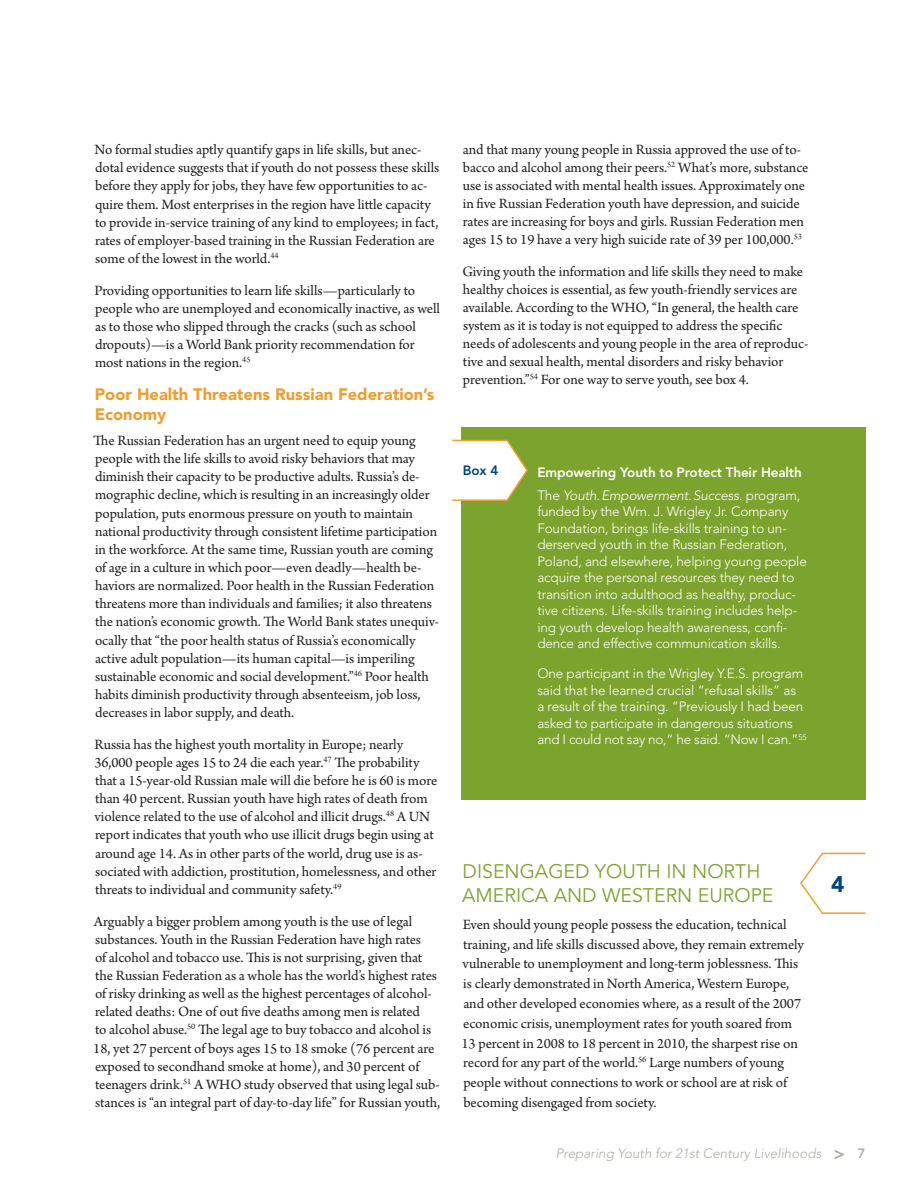
<style>
.page{position:relative;width:918px;height:1188px;background:#fff}
.page>*{position:absolute;margin:0;border:0;box-sizing:border-box;transform-origin:0 0}
.t1{font:900 22.5px "Avenir";color:#00467e}
.t2{font:19.5px/24.3px "Avenir";color:#7ca32d}
.t3{font:900 16.5px/19.6px "Avenir";color:#ee9e30}
.t4{font:15px/18.1px "Arno Pro";letter-spacing:-.005em;color:#231f20}
.t5{font:300 13.5px/16.5px "Avenir";letter-spacing:-.01em;color:#fff}
.t6{font:800 13.5px/23.2px "Avenir";letter-spacing:-.01em;color:#fff}
.t7{font:italic 300 13.5px "Avenir";color:#b0ada2}
.t8{font:800 13.5px "Avenir";color:#00467e}
.s1{font-weight:300}
.s2{font-weight:300;font-style:italic}
.s3{font-weight:800;font-style:normal;font-size:18px}
.s4{font-weight:800;font-style:normal}
</style>
<div class="page">
<div style="left:461px;top:427px;width:404px;height:373px;background:#7ca32d"></div>
<svg style="left:452px;top:439px;width:76px;height:62px"></svg>
<svg style="left:800px;top:852px;width:66px;height:62px"></svg>
<p class="t4" style="left:95px;top:141px;width:346px">No formal studies aptly quantify gaps in life skills, but anec&shy;dotal evidence suggests that if youth do not possess these skills before they apply for jobs, they have few opportunities to ac&shy;quire them. Most enterprises in the region have little capacity to provide in-service training of any kind to employees; in fact, rates of employer-based training in the Russian Federation are some of the lowest in the world.<sup>44</sup></p>
<p class="t4" style="left:95px;top:282px;width:347px">Providing opportunities to learn life skills—particularly to people who are unemployed and economically inactive, as well as to those who slipped through the cracks (such as school dropouts)—is a World Bank priority recommendation for most nations in the region.<sup>45</sup></p>
<p class="t3" style="left:95px;top:385px;width:341px">Poor Health Threatens Russian Federation’s<br>Economy</p>
<p class="t4" style="left:93px;top:432px;width:347px">The Russian Federation has an urgent need to equip young people with the life skills to avoid risky behaviors that may diminish their capacity to be productive adults. Russia’s de&shy;mographic decline, which is resulting in an increasingly older population, puts enormous pressure on youth to maintain national productivity through consistent lifetime participation in the workforce. At the same time, Russian youth are coming of age in a culture in which poor—even deadly—health be&shy;haviors are normalized. Poor health in the Russian Federation threatens more than individuals and families; it also threatens the nation’s economic growth. The World Bank states unequiv&shy;ocally that “the poor health status of Russia’s economically active adult population—its human capital—is imperiling sustainable economic and social development.”<sup>46</sup> Poor health habits diminish productivity through absenteeism, job loss, decreases in labor supply, and death.</p>
<p class="t4" style="left:94px;top:736px;width:344px">Russia has the highest youth mortality in Europe; nearly 36,000 people ages 15 to 24 die each year.<sup>47</sup> The probability that a 15-year-old Russian male will die before he is 60 is more than 40 percent. Russian youth have high rates of death from violence related to the use of alcohol and illicit drugs.<sup>48</sup> A UN report indicates that youth who use illicit drugs begin using at around age 14. As in other parts of the world, drug use is as&shy;sociated with addiction, prostitution, homelessness, and other threats to individual and community safety.<sup>49</sup></p>
<p class="t4" style="left:93px;top:913px;width:348px">Arguably a bigger problem among youth is the use of legal substances. Youth in the Russian Federation have high rates<br>of alcohol and tobacco use. This is not surprising, given that the Russian Federation as a whole has the world’s highest rates of risky drinking as well as the highest percentages of alcohol&shy;related deaths: One of out five deaths among men is related<br>to alcohol abuse.<sup>50</sup> The legal age to buy tobacco and alcohol is 18, yet 27 percent of boys ages 15 to 18 smoke (76 percent are exposed to secondhand smoke at home), and 30 percent of teenagers drink.<sup>51</sup> A WHO study observed that using legal sub&shy;stances is “an integral part of day-to-day life” for Russian youth,</p>
<p class="t4" style="left:463px;top:141px;width:347px">and that many young people in Russia approved the use of to&shy;bacco and alcohol among their peers.<sup>52</sup> What’s more, substance use is associated with mental health issues. Approximately one in five Russian Federation youth have depression, and suicide rates are increasing for boys and girls. Russian Federation men ages 15 to 19 have a very high suicide rate of 39 per 100,000.<sup>53</sup></p>
<p class="t4" style="left:462px;top:263px;width:347px">Giving youth the information and life skills they need to make healthy choices is essential, as few youth-friendly services are available. According to the WHO, “In general, the health care system as it is today is not equipped to address the specific needs of adolescents and young people in the area of reproduc&shy;tive and sexual health, mental disorders and risky behavior prevention.”<sup>54</sup> For one way to serve youth, see box 4.</p>
<p class="t8" style="left:463px;top:463px;width:37px">Box 4</p>
<p class="t6" style="left:537px;top:460px;width:266px">Empowering Youth to Protect Their Health<br><span class="s1">The</span> <span class="s2">Youth.Empowerment.Success.</span> <span class="s1">program,</span></p>
<p class="t5" style="left:537px;top:504px;width:271px">funded by the Wm. J. Wrigley Jr. Company Foundation, brings life-skills training to un&shy;derserved youth in the Russian Federation, Poland, and elsewhere, helping young people acquire the personal resources they need to transition into adulthood as healthy, produc&shy;tive citizens. Life-skills training includes help&shy;ing youth develop health awareness, confi&shy;dence and effective communication skills.</p>
<p class="t5" style="left:537px;top:665px;width:271px">One participant in the Wrigley Y.E.S. program said that he learned crucial “refusal skills” as<br>a result of the training. “Previously I had been asked to participate in dangerous situations and I could not say no,“ he said. “Now I can.”<sup>55</sup></p>
<h2 class="t2" style="left:462px;top:860px;width:313px">DISENGAGED YOUTH I N NORTH<br>AMERICA AND WESTERN EUROPE</h2>
<p class="t4" style="left:462px;top:915px;width:344px;line-height:19.8px">Even should young people possess the education, technical training, and life skills discussed above, they remain extremely vulnerable to unemployment and long-term joblessness. This is clearly demonstrated in North America, Western Europe, and other developed economies where, as a result of the 2007 economic crisis, unemployment rates for youth soared from 13 percent in 2008 to 18 percent in 2010, the sharpest rise on record for any part of the world.<sup>56</sup> Large numbers of young people without connections to work or school are at risk of becoming disengaged from society.</p>
<h1 class="t1" style="left:831px;top:870px;width:15px">4</h1>
<p class="t7" style="left:556px;top:1146px;width:311px">Preparing Youth for 21st Century Livelihoods <span class="s3">&gt;</span> <span class="s4">7</span></p>
</div>
